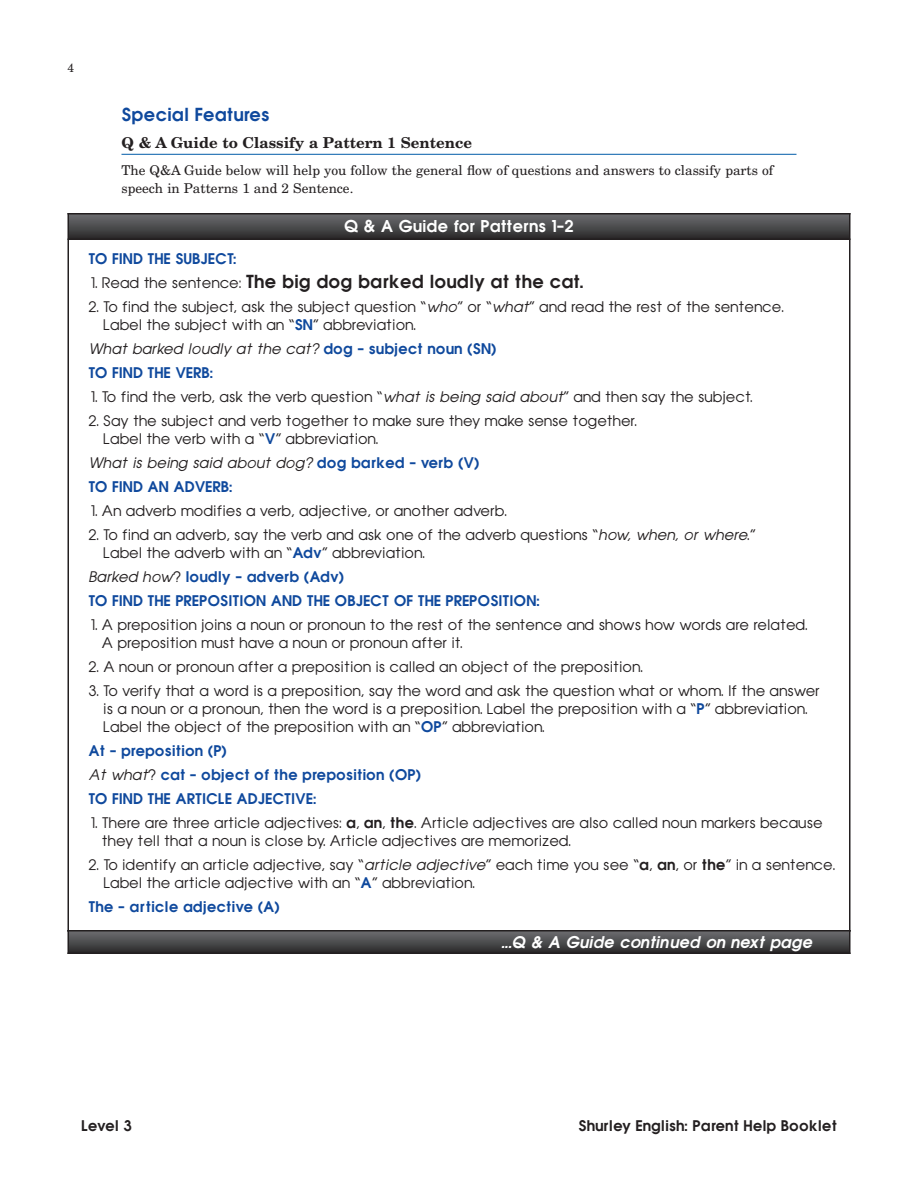
<style>
.page{position:relative;width:918px;height:1188px;background:#fff}
.page>*{position:absolute;margin:0;border:0;box-sizing:border-box;transform-origin:0 0}
.t1{font:16.5px "Avant Garde Demi";color:#231f20}
.t2{font:16.5px "Avant Garde Demi";color:#0f499d}
.t3{font:700 15px "New Century Schlbk";color:#231f20}
.t4{font:italic 15px "Avant Garde Demi";color:#fff}
.t5{font:15px "Avant Garde Demi";color:#fff}
.t6{font:13.5px/18px "Avant Garde";color:#231f20}
.t7{font:13.5px/24px "Avant Garde Demi";color:#0f499d}
.t8{font:13.5px/18px "New Century Schlbk";color:#231f20}
.t9{font:italic 13.5px "Avant Garde";color:#231f20}
.t10{font:13.5px "Avant Garde Demi";color:#231f20}
.t11{font:12px "New Century Schlbk";color:#231f20}
.s1{font-family:"Avant Garde";font-size:13.5px}
.s2{font-style:italic}
.s3{font-family:"Avant Garde Demi";color:#0f499d}
.s4{font-family:"Avant Garde Demi";font-style:normal;color:#0f499d}
.s5{font-family:"Avant Garde";font-style:italic;color:#231f20}
.s6{font-family:"Avant Garde";color:#231f20}
.s7{font-family:"Avant Garde Demi"}
</style>
<div class="page">
<hr style="left:122px;top:154px;width:674px;height:1px;background:#015ba9">
<div style="left:69px;top:214px;width:780px;height:24px;background:linear-gradient(to bottom,#6d6e71,#302f30)"></div>
<hr style="left:68px;top:213px;width:1px;height:719px;background:#231f20">
<hr style="left:849px;top:213px;width:1px;height:719px;background:#231f20">
<hr style="left:68px;top:213px;width:782px;height:1px;background:#231f20">
<hr style="left:68px;top:238px;width:782px;height:2px;background:#231f20">
<div style="left:69px;top:932px;width:780px;height:20px;background:linear-gradient(to bottom,#6a6b6e,#313131)"></div>
<svg style="left:68px;top:932px;width:1px;height:20px"></svg>
<svg style="left:849px;top:932px;width:1px;height:20px"></svg>
<hr style="left:68px;top:930px;width:782px;height:2px;background:#231f20">
<hr style="left:68px;top:952px;width:782px;height:2px;background:#231f20">
<p class="t11" style="left:68px;top:63px;width:8px">4</p>
<p class="t2" style="left:122px;top:106px;width:150px">Special Features</p>
<p class="t3" style="left:122px;top:137px;width:352px">Q &amp; A Guide to Classify a Pattern 1 Sentence</p>
<p class="t8" style="left:122px;top:163px;width:653px">The Q&amp;A Guide below will help you follow the general flow of questions and answers to classify parts of speech in Patterns 1 and 2 Sentence.</p>
<p class="t5" style="left:344px;top:218px;width:231px">Q &amp; A Guide for Patterns 1–2</p>
<p class="t7" style="left:88px;top:248px;width:149px">TO FIND THE SUBJECT:</p>
<p class="t1" style="left:91px;top:273px;width:494px"><span class="s1">1. Read the sentence:</span> The big dog barked loudly at the cat.</p>
<p class="t6" style="left:103px;top:299px;width:682px;text-indent:-15px">2. To find the subject, ask the subject question “<span class="s2">who</span>” or “<span class="s2">what</span>” and read the rest of the sentence.<br>Label the subject with an “<span class="s3">SN</span>” abbreviation.</p>
<p class="t9" style="left:89px;top:342px;width:409px">What barked loudly at the cat? <span class="s4">dog – subject noun (SN)</span></p>
<p class="t7" style="left:89px;top:362px;width:126px">TO FIND THE VERB:</p>
<p class="t6" style="left:91px;top:389px;width:663px">1. To find the verb, ask the verb question “<span class="s2">what is being said about</span>” and then say the subject.</p>
<p class="t6" style="left:103px;top:413px;width:535px;text-indent:-15px">2. Say the subject and verb together to make sure they make sense together.<br>Label the verb with a “<span class="s3">V</span>” abbreviation.</p>
<p class="t9" style="left:89px;top:456px;width:393px">What is being said about dog? <span class="s4">dog barked – verb (V)</span></p>
<p class="t7" style="left:89px;top:476px;width:146px">TO FIND AN ADVERB:</p>
<p class="t6" style="left:91px;top:503px;width:417px">1. An adverb modifies a verb, adjective, or another adverb.</p>
<p class="t6" style="left:103px;top:527px;width:654px;text-indent:-15px">2. To find an adverb, say the verb and ask one of the adverb questions “<span class="s2">how, when, or where</span>.”<br>Label the adverb with an “<span class="s3">Adv</span>” abbreviation.</p>
<p class="t7" style="left:89px;top:566px;width:453px"><span class="s5">Barked how</span><span class="s6">?</span> loudly – adverb (Adv)<br>TO FIND THE PREPOSITION AND THE OBJECT OF THE PREPOSITION:</p>
<p class="t6" style="left:102px;top:617px;width:707px;text-indent:-11px">1. A preposition joins a noun or pronoun to the rest of the sentence and shows how words are related.<br>A preposition must have a noun or pronoun after it.</p>
<p class="t6" style="left:89px;top:659px;width:556px">2. A noun or pronoun after a preposition is called an object of the preposition.</p>
<p class="t6" style="left:103px;top:683px;width:718px;text-indent:-15px">3. To verify that a word is a preposition, say the word and ask the question what or whom. If the answer is a noun or a pronoun, then the word is a preposition. Label the preposition with a “<span class="s3">P</span>” abbreviation.<br>Label the object of the preposition with an “<span class="s3">OP</span>” abbreviation.</p>
<p class="t7" style="left:89px;top:740px;width:334px">At – preposition (P)<br><span class="s5">At what</span><span class="s6">?</span> cat – object of the preposition (OP)<br>TO FIND THE ARTICLE ADJECTIVE:</p>
<p class="t6" style="left:102px;top:815px;width:722px;text-indent:-11px">1. There are three article adjectives: <span class="s7">a</span>, <span class="s7">an</span>, <span class="s7">the</span>. Article adjectives are also called noun markers because they tell that a noun is close by. Article adjectives are memorized.</p>
<p class="t6" style="left:103px;top:857px;width:733px;text-indent:-15px">2. To identify an article adjective, say “<span class="s2">article adjective</span>” each time you see “<span class="s7">a</span>, <span class="s7">an</span>, or <span class="s7">the</span>” in a sentence.<br>Label the article adjective with an “<span class="s3">A</span>” abbreviation.</p>
<p class="t7" style="left:89px;top:896px;width:193px">The – article adjective (A)</p>
<p class="t4" style="left:501px;top:934px;width:313px">...Q &amp; A Guide continued on next page</p>
<p class="t10" style="left:81px;top:1119px;width:53px">Level 3</p>
<p class="t10" style="left:579px;top:1119px;width:260px">Shurley English: Parent Help Booklet</p>
</div>
